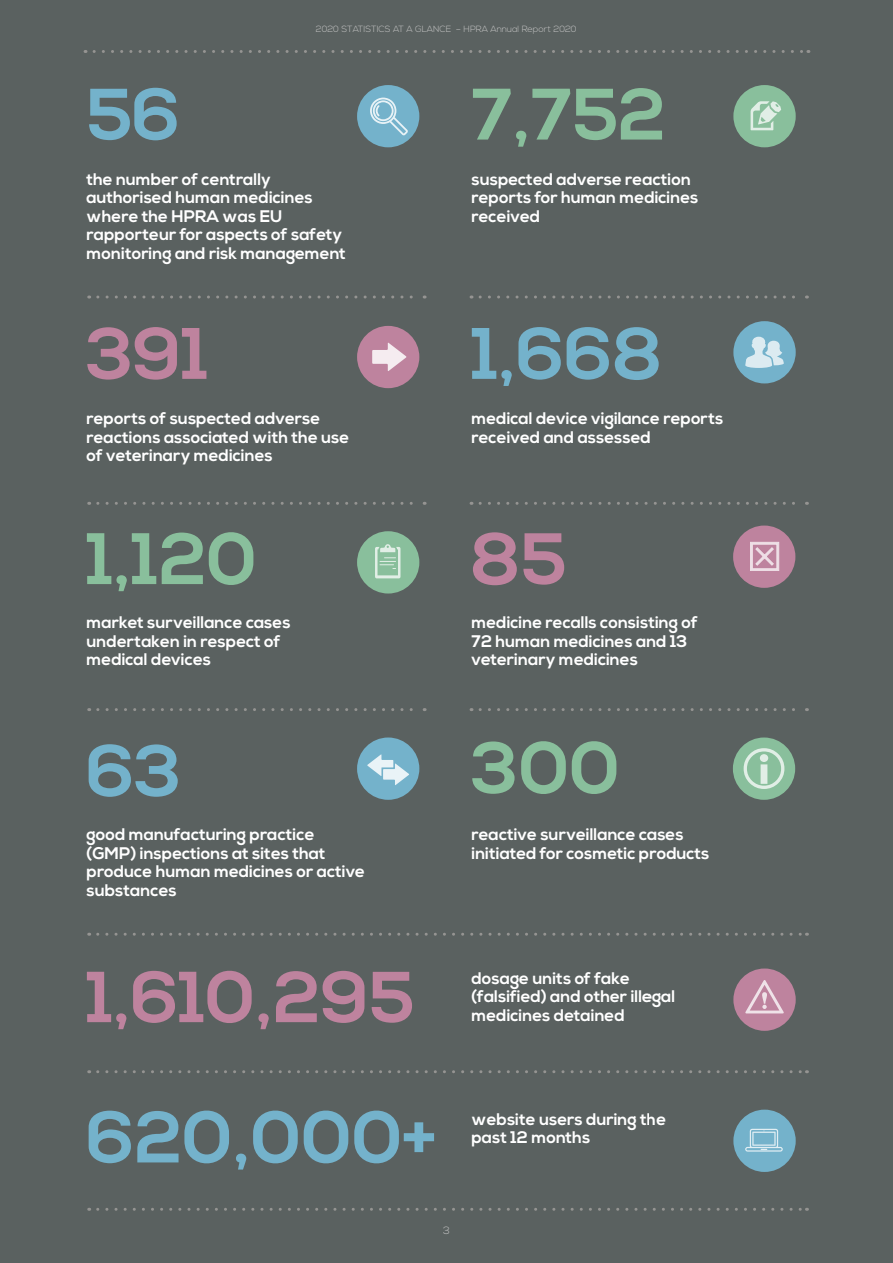
<style>
.page{position:relative;width:893px;height:1263px;background:#5a6160}
.page>*{position:absolute;margin:0;border:0;box-sizing:border-box;transform-origin:0 0}
.t1{font:700 72.75px "Nexa";color:#74b2cb}
.t2{font:700 72.75px "Nexa";color:#89bf9c}
.t3{font:700 72.75px "Nexa";color:#be839e}
.t4{font:700 72px "Nexa";color:#be839e}
.t5{font:700 16.8px/18.5px "Nexa";color:#fff}
.t6{font:300 10.5px "Nexa";color:#c5c5c5}
.t7{font:300 9px "Nexa";color:#c5c5c5}
</style>
<div class="page">
<svg style="left:98px;top:502px;width:327px;height:3px"></svg>
<svg style="left:480px;top:502px;width:327px;height:3px"></svg>
<svg style="left:98px;top:708px;width:327px;height:3px"></svg>
<svg style="left:480px;top:708px;width:327px;height:3px"></svg>
<svg style="left:98px;top:295px;width:327px;height:3px"></svg>
<svg style="left:480px;top:295px;width:327px;height:3px"></svg>
<svg style="left:94px;top:50px;width:715px;height:3px"></svg>
<div style="left:733px;top:1110px;width:63px;height:62px;background:#74b2cb;border-radius:50%"></div>
<svg style="left:745px;top:1129px;width:38px;height:22px"></svg>
<div style="left:357px;top:326px;width:62px;height:62px;background:#be839e;border-radius:50%"></div>
<svg style="left:372px;top:342px;width:34px;height:29px"></svg>
<div style="left:357px;top:737px;width:62px;height:63px;background:#74b2cb;border-radius:50%"></div>
<svg style="left:367px;top:754px;width:42px;height:31px"></svg>
<div style="left:733px;top:321px;width:63px;height:62px;background:#74b2cb;border-radius:50%"></div>
<svg style="left:745px;top:337px;width:39px;height:31px"></svg>
<div style="left:357px;top:85px;width:62px;height:62px;background:#74b2cb;border-radius:50%"></div>
<svg style="left:370px;top:98px;width:38px;height:37px"></svg>
<div style="left:733px;top:85px;width:63px;height:62px;background:#89bf9c;border-radius:50%"></div>
<svg style="left:751px;top:101px;width:30px;height:29px"></svg>
<div style="left:357px;top:531px;width:62px;height:62px;background:#89bf9c;border-radius:50%"></div>
<svg style="left:375px;top:544px;width:25px;height:34px"></svg>
<div style="left:733px;top:525px;width:62px;height:63px;background:#be839e;border-radius:50%"></div>
<div style="left:733px;top:737px;width:62px;height:63px;background:#89bf9c;border-radius:50%"></div>
<div style="left:733px;top:968px;width:63px;height:63px;background:#be839e;border-radius:50%"></div>
<svg style="left:745px;top:980px;width:39px;height:33px"></svg>
<svg style="left:98px;top:1208px;width:709px;height:3px"></svg>
<svg style="left:98px;top:1070px;width:709px;height:3px"></svg>
<svg style="left:98px;top:933px;width:709px;height:3px"></svg>
<h1 class="t1" style="left:87px;top:72px;width:95px">56</h1>
<p class="t7" style="left:316px;top:24px;width:262px">2020 STATISTICS AT A GLANCE – HPRA Annual Report 2020</p>
<h1 class="t2" style="left:471px;top:72px;width:196px">7,752</h1>
<p class="t5" style="left:87px;top:170px;width:261px">the number of centrally authorised human medicines where the HPRA was EU rapporteur for aspects of safety monitoring and risk management</p>
<h1 class="t3" style="left:87px;top:312px;width:123px">391</h1>
<p class="t5" style="left:87px;top:410px;width:264px">reports of suspected adverse reactions associated with the use of veterinary medicines</p>
<h1 class="t2" style="left:87px;top:517px;width:172px">1,120</h1>
<p class="t5" style="left:87px;top:614px;width:206px">market surveillance cases undertaken in respect of medical devices</p>
<h1 class="t1" style="left:87px;top:729px;width:97px">63</h1>
<p class="t5" style="left:87px;top:826px;width:280px">good manufacturing practice (GMP) inspections at sites that produce human medicines or active substances</p>
<h2 class="t4" style="left:87px;top:956px;width:329px">1,610,295</h2>
<p class="t5" style="left:471px;top:170px;width:228px">suspected adverse reaction reports for human medicines received</p>
<h1 class="t1" style="left:471px;top:312px;width:193px">1,668</h1>
<p class="t5" style="left:471px;top:410px;width:253px">medical device vigilance reports received and assessed</p>
<h1 class="t3" style="left:471px;top:517px;width:97px">85</h1>
<p class="t5" style="left:471px;top:614px;width:228px">medicine recalls consisting of<br>72 human medicines and 13 veterinary medicines</p>
<h1 class="t2" style="left:471px;top:726px;width:150px">300</h1>
<p class="t5" style="left:471px;top:826px;width:240px">reactive surveillance cases initiated for cosmetic products</p>
<p class="t5" style="left:471px;top:969px;width:205px">dosage units of fake (falsified) and other illegal medicines detained</p>
<h1 class="t1" style="left:87px;top:1095px;width:352px">620,000+</h1>
<p class="t6" style="left:443px;top:1225px;width:8px">3</p>
<p class="t5" style="left:471px;top:1110px;width:196px">website users during the</p>
<p class="t5" style="left:471px;top:1129px;width:120px">past 12 months</p>
</div>
